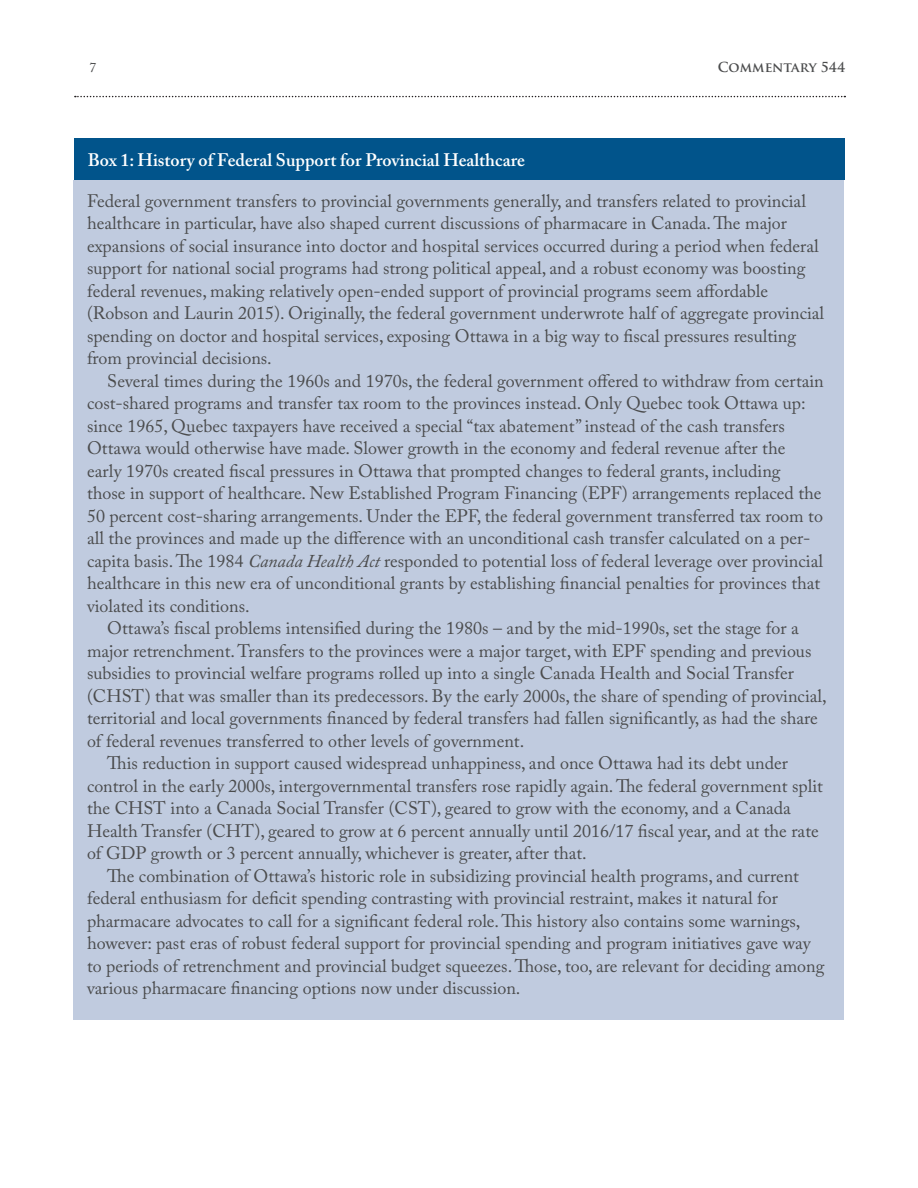
<style>
.page{position:relative;width:918px;height:1188px;background:#fff}
.page>*{position:absolute;margin:0;border:0;box-sizing:border-box;transform-origin:0 0}
.Body_Copy{font:18px/22.5px "Adobe Caslon Pro";color:#4b4c4d}
.Table_Header{font:600 18px "Adobe Caslon Pro";color:#fff}
.t1{font:700 13.5px "Trajan Pro";color:#4b4c4d}
.t2{font:13.5px "Adobe Caslon Pro";color:#4b4c4d}
.s1{font-style:italic}
</style>
<div class="page">
<svg style="left:75px;top:96px;width:770px;height:1px"></svg>
<div style="left:74px;top:180px;width:770px;height:840px;background:#c0cbdf"></div>
<div style="left:74px;top:138px;width:771px;height:42px;background:#01548b"></div>
<p class="t2" style="left:90px;top:59px;width:8px">7</p>
<p class="t1" style="left:718px;top:59px;width:129px">COMMENTARY 544</p>
<p class="Table_Header" style="left:88px;top:149px;width:439px">Box 1: History of Federal Support for Provincial Healthcare</p>
<p class="Body_Copy" style="left:87px;top:189px;width:739px">Federal government transfers to provincial governments generally, and transfers related to provincial healthcare in particular, have also shaped current discussions of pharmacare in Canada. The major expansions of social insurance into doctor and hospital services occurred during a period when federal support for national social programs had strong political appeal, and a robust economy was boosting federal revenues, making relatively open-ended support of provincial programs seem affordable (Robson and Laurin 2015). Originally, the federal government underwrote half of aggregate provincial spending on doctor and hospital services, exposing Ottawa in a big way to fiscal pressures resulting from provincial decisions.</p>
<p class="Body_Copy" style="left:87px;top:369px;width:738px;text-indent:20px">Several times during the 1960s and 1970s, the federal government offered to withdraw from certain cost-shared programs and transfer tax room to the provinces instead. Only Quebec took Ottawa up: since 1965, Quebec taxpayers have received a special “tax abatement” instead of the cash transfers Ottawa would otherwise have made. Slower growth in the economy and federal revenue after the early 1970s created fiscal pressures in Ottawa that prompted changes to federal grants, including<br>those in support of healthcare. New Established Program Financing (EPF) arrangements replaced the 50 percent cost-sharing arrangements. Under the EPF, the federal government transferred tax room to all the provinces and made up the difference with an unconditional cash transfer calculated on a per&shy;capita basis. The 1984 <span class="s1">Canada Health Act</span> responded to potential loss of federal leverage over provincial healthcare in this new era of unconditional grants by establishing financial penalties for provinces that violated its conditions.</p>
<p class="Body_Copy" style="left:87px;top:617px;width:741px;text-indent:20px">Ottawa’s fiscal problems intensified during the 1980s – and by the mid-1990s, set the stage for a major retrenchment. Transfers to the provinces were a major target, with EPF spending and previous subsidies to provincial welfare programs rolled up into a single Canada Health and Social Transfer (CHST) that was smaller than its predecessors. By the early 2000s, the share of spending of provincial, territorial and local governments financed by federal transfers had fallen significantly, as had the share of federal revenues transferred to other levels of government.</p>
<p class="Body_Copy" style="left:87px;top:752px;width:737px;text-indent:20px">This reduction in support caused widespread unhappiness, and once Ottawa had its debt under control in the early 2000s, intergovernmental transfers rose rapidly again. The federal government split the CHST into a Canada Social Transfer (CST), geared to grow with the economy, and a Canada Health Transfer (CHT), geared to grow at 6 percent annually until 2016/17 fiscal year, and at the rate of GDP growth or 3 percent annually, whichever is greater, after that.</p>
<p class="Body_Copy" style="left:87px;top:864px;width:739px;text-indent:20px">The combination of Ottawa’s historic role in subsidizing provincial health programs, and current federal enthusiasm for deficit spending contrasting with provincial restraint, makes it natural for pharmacare advocates to call for a significant federal role. This history also contains some warnings, however: past eras of robust federal support for provincial spending and program initiatives gave way to periods of retrenchment and provincial budget squeezes. Those, too, are relevant for deciding among various pharmacare financing options now under discussion.</p>
</div>
